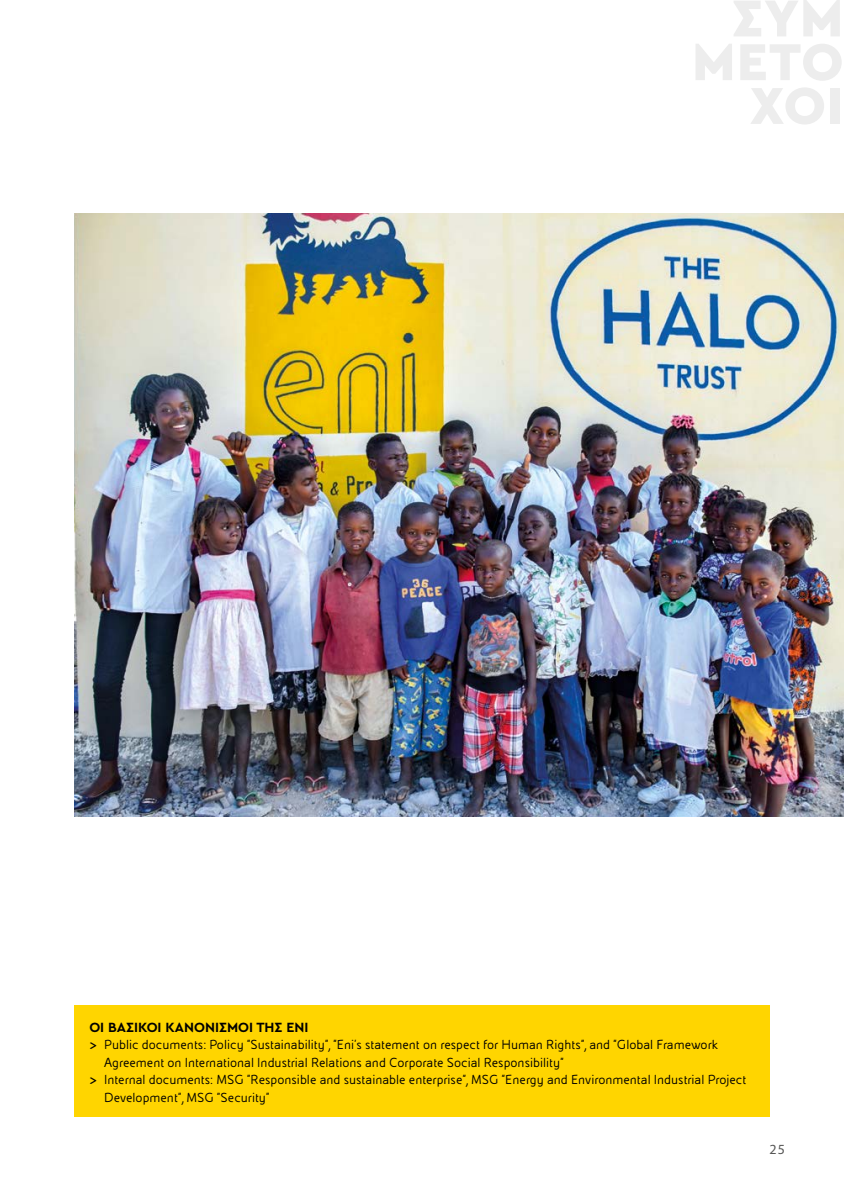
<style>
.page{position:relative;width:844px;height:1191px;background:#fff}
.page>*{position:absolute;margin:0;border:0;box-sizing:border-box;transform-origin:0 0}
.t1{font:14px "Eni Exp";color:#000}
.t2{font:700 14px "Cera PRO";color:#000}
.t3{font:14px "Myriad Pro";color:#575756}
.s1{font-weight:700}
</style>
<div class="page">
<img style="left:74px;top:213px;width:769px;height:604px">
<div style="left:74px;top:1005px;width:695px;height:111px;background:#ffd500"></div>
<p class="t2" style="left:89px;top:1017px;width:220px">ΟΙ ΒΑΣΙΚΟΙ ΚΑΝΟΝΙΣΜΟΙ ΤΗΣ ENI</p>
<p class="t1" style="left:89px;top:1037px;width:630px"><span class="s1">&gt;</span> Public documents: Policy "Sustainability", "Eni’s statement on respect for Human Rights", and "Global Framework</p>
<p class="t1" style="left:104px;top:1055px;width:461px">Agreement on International Industrial Relations and Corporate Social Responsibility"</p>
<p class="t1" style="left:89px;top:1072px;width:658px"><span class="s1">&gt;</span> Internal documents: MSG "Responsible and sustainable enterprise", MSG "Energy and Environmental Industrial Project</p>
<p class="t1" style="left:104px;top:1090px;width:167px">Development", MSG “Security”</p>
<p class="t3" style="left:769px;top:1140px;width:17px">25</p>
</div>
